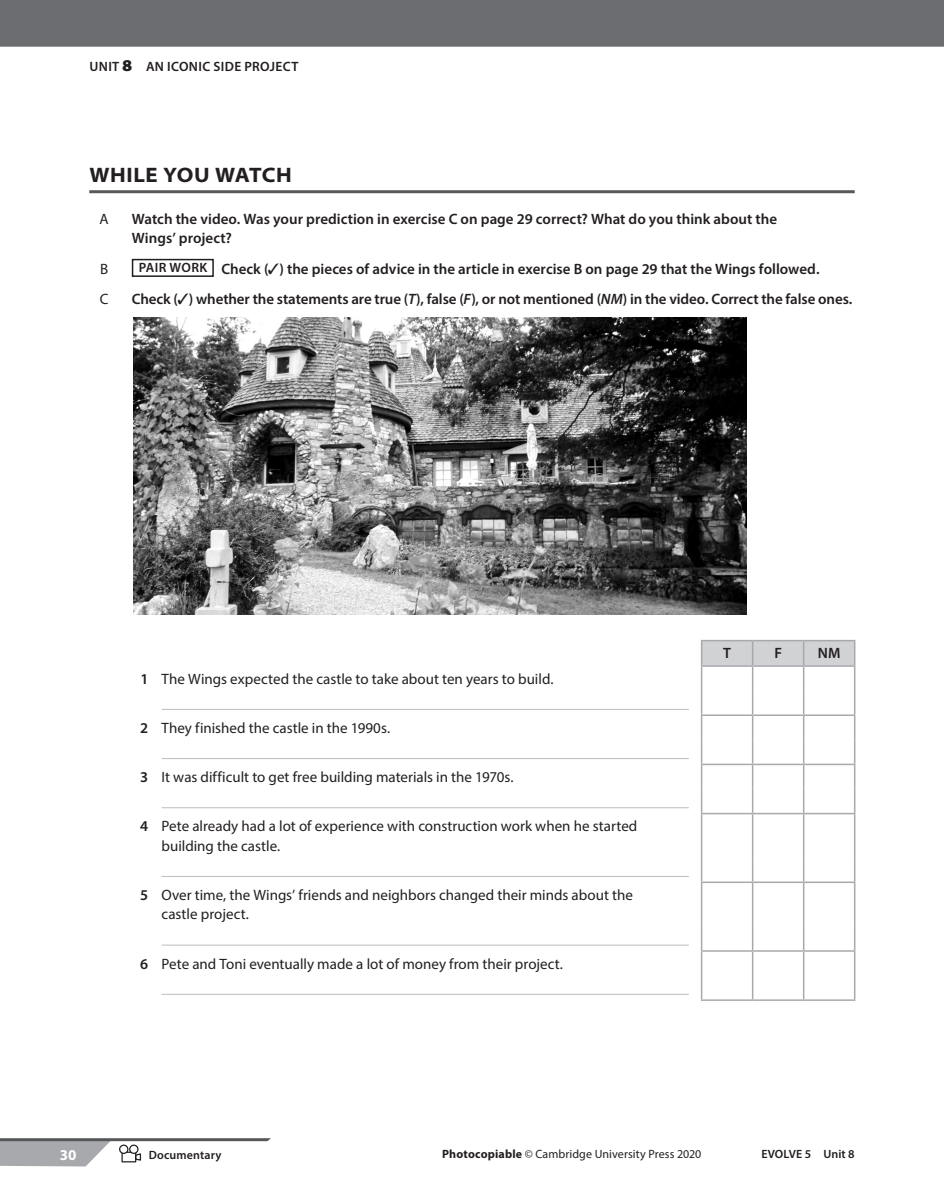
<style>
.page{position:relative;width:944px;height:1200px;background:#fff}
.page>*{position:absolute;margin:0;border:0;box-sizing:border-box;transform-origin:0 0}
.t1{font:700 semi-expanded 21px "Myriad Pro";letter-spacing:.02em;color:#231f20}
.t2{font:15px/19.5px "Myriad Pro";color:#231f20}
.t3{font:600 15px/19.5px "Myriad Pro";color:#231f20}
.t4{font:700 15px "Myriad Pro";color:#fff}
.t5{font:600 13.5px "Myriad Pro";letter-spacing:.03em;color:#231f20}
.t6{font:12px "Myriad Pro";letter-spacing:.005em;color:#231f20}
.t7{font:600 12px "Myriad Pro";letter-spacing:.01em;color:#231f20}
.s1{font-weight:900;font-stretch:semi-expanded;font-size:16.5px}
.s2{font-size:13.5px}
.s3{font-style:italic}
.s4{font-weight:600}
.s5{font-weight:700}
</style>
<div class="page">
<svg style="left:0;top:1140px;width:111px;height:26px"></svg>
<hr style="left:0;top:1137px;width:269px;height:3px;background:#57585a">
<div style="left:0;top:0;width:944px;height:47px;background:#6c6d70"></div>
<div style="left:121px;top:1151px;width:15px;height:11px;border:1px solid #231f20"></div>
<svg style="left:134px;top:1152px;width:8px;height:9px"></svg>
<div style="left:119px;top:1144px;width:9px;height:9px;border:1px solid #231f20;border-radius:50%"></div>
<div style="left:129px;top:1144px;width:10px;height:9px;border:1px solid #231f20;border-radius:50%"></div>
<img style="left:134px;top:317px;width:612px;height:297px">
<hr style="left:89px;top:190px;width:766px;height:3px;background:#57585a">
<div style="left:132px;top:259px;width:82px;height:18px;border:2px solid #231f20"></div>
<hr style="left:701px;top:812px;width:52px;height:2px;background:#a8a9ad">
<hr style="left:701px;top:814px;width:1px;height:42px;background:#a8a9ad">
<hr style="left:753px;top:812px;width:51px;height:2px;background:#a8a9ad">
<hr style="left:752px;top:814px;width:1px;height:42px;background:#a8a9ad">
<hr style="left:804px;top:812px;width:51px;height:2px;background:#a8a9ad">
<hr style="left:803px;top:814px;width:1px;height:42px;background:#a8a9ad">
<svg style="left:701px;top:856px;width:1px;height:25px"></svg>
<svg style="left:752px;top:856px;width:1px;height:25px"></svg>
<svg style="left:803px;top:856px;width:1px;height:25px"></svg>
<hr style="left:701px;top:881px;width:52px;height:1px;background:#a8a9ad">
<hr style="left:701px;top:882px;width:1px;height:43px;background:#a8a9ad">
<hr style="left:753px;top:881px;width:51px;height:1px;background:#a8a9ad">
<hr style="left:752px;top:882px;width:1px;height:43px;background:#a8a9ad">
<hr style="left:804px;top:881px;width:51px;height:1px;background:#a8a9ad">
<hr style="left:803px;top:882px;width:1px;height:43px;background:#a8a9ad">
<hr style="left:701px;top:949px;width:52px;height:2px;background:#a8a9ad">
<hr style="left:753px;top:949px;width:51px;height:2px;background:#a8a9ad">
<hr style="left:804px;top:949px;width:51px;height:2px;background:#a8a9ad">
<svg style="left:701px;top:925px;width:1px;height:74px"></svg>
<svg style="left:752px;top:925px;width:1px;height:74px"></svg>
<svg style="left:803px;top:925px;width:1px;height:74px"></svg>
<hr style="left:854px;top:814px;width:1px;height:42px;background:#a8a9ad">
<svg style="left:854px;top:856px;width:1px;height:25px"></svg>
<hr style="left:854px;top:882px;width:1px;height:43px;background:#a8a9ad">
<svg style="left:854px;top:925px;width:1px;height:74px"></svg>
<hr style="left:701px;top:999px;width:52px;height:1px;background:#a8a9ad">
<hr style="left:753px;top:999px;width:51px;height:1px;background:#a8a9ad">
<hr style="left:804px;top:999px;width:51px;height:1px;background:#a8a9ad">
<hr style="left:701px;top:639px;width:52px;height:2px;background:#a8a9ad">
<hr style="left:753px;top:639px;width:51px;height:2px;background:#a8a9ad">
<hr style="left:804px;top:639px;width:51px;height:2px;background:#a8a9ad">
<svg style="left:701px;top:640px;width:154px;height:172px"></svg>
<hr style="left:701px;top:665px;width:52px;height:1px;background:#a8a9ad">
<hr style="left:753px;top:665px;width:51px;height:1px;background:#a8a9ad">
<hr style="left:804px;top:665px;width:51px;height:1px;background:#a8a9ad">
<hr style="left:162px;top:708px;width:527px;height:1px;background:#bcbdc0">
<hr style="left:162px;top:758px;width:527px;height:1px;background:#bcbdc0">
<hr style="left:162px;top:807px;width:527px;height:1px;background:#bcbdc0">
<hr style="left:162px;top:875px;width:527px;height:1px;background:#bcbdc0">
<hr style="left:162px;top:944px;width:527px;height:1px;background:#bcbdc0">
<hr style="left:162px;top:993px;width:527px;height:1px;background:#bcbdc0">
<p class="t5" style="left:89px;top:58px;width:211px">UNIT <span class="s1">8</span> AN ICONIC SIDE PROJECT</p>
<h1 class="t1" style="left:90px;top:161px;width:204px">WHILE YOU WATCH</h1>
<p class="t2" style="left:100px;top:209px;width:11px">A</p>
<p class="t3" style="left:132px;top:209px;width:647px">Watch the video. Was your prediction in exercise C on page 29 correct? What do you think about the<br>Wings’ project?</p>
<p class="t2" style="left:100px;top:258px;width:10px">B</p>
<p class="t3" style="left:139px;top:258px;width:682px"><span class="s2">PAIR WORK</span> Check (✓) the pieces of advice in the article in exercise B on page 29 that the Wings followed.</p>
<p class="t2" style="left:100px;top:288px;width:10px">C</p>
<p class="t3" style="left:132px;top:288px;width:722px">Check (✓) whether the statements are true (<span class="s3">T</span>), false (<span class="s3">F</span>), or not mentioned (<span class="s3">NM</span>) in the video. Correct the false ones.</p>
<p class="t2" style="left:140px;top:668px;width:415px"><span class="s4">1</span> The Wings expected the castle to take about ten years to build.</p>
<p class="t2" style="left:140px;top:717px;width:251px"><span class="s4">2</span> They finished the castle in the 1990s.</p>
<p class="t2" style="left:140px;top:766px;width:375px"><span class="s4">3</span> It was difficult to get free building materials in the 1970s.</p>
<p class="t2" style="left:162px;top:816px;width:477px;text-indent:-21px"><span class="s4">4</span> Pete already had a lot of experience with construction work when he started building the castle.</p>
<p class="t2" style="left:162px;top:884px;width:473px;text-indent:-21px"><span class="s4">5</span> Over time, the Wings’ friends and neighbors changed their minds about the castle project.</p>
<p class="t2" style="left:140px;top:953px;width:424px"><span class="s4">6</span> Pete and Toni eventually made a lot of money from their project.</p>
<p class="t3" style="left:723px;top:643px;width:9px">T</p>
<p class="t3" style="left:774px;top:643px;width:9px">F</p>
<p class="t3" style="left:818px;top:643px;width:24px">NM</p>
<p class="t4" style="left:60px;top:1144px;width:18px">30</p>
<p class="t6" style="left:442px;top:1146px;width:261px"><span class="s5">Photocopiable</span> © Cambridge University Press 2020</p>
<p class="t7" style="left:761px;top:1145px;width:95px">EVOLVE 5 Unit 8</p>
<p class="t7" style="left:149px;top:1146px;width:74px">Documentary</p>
</div>
